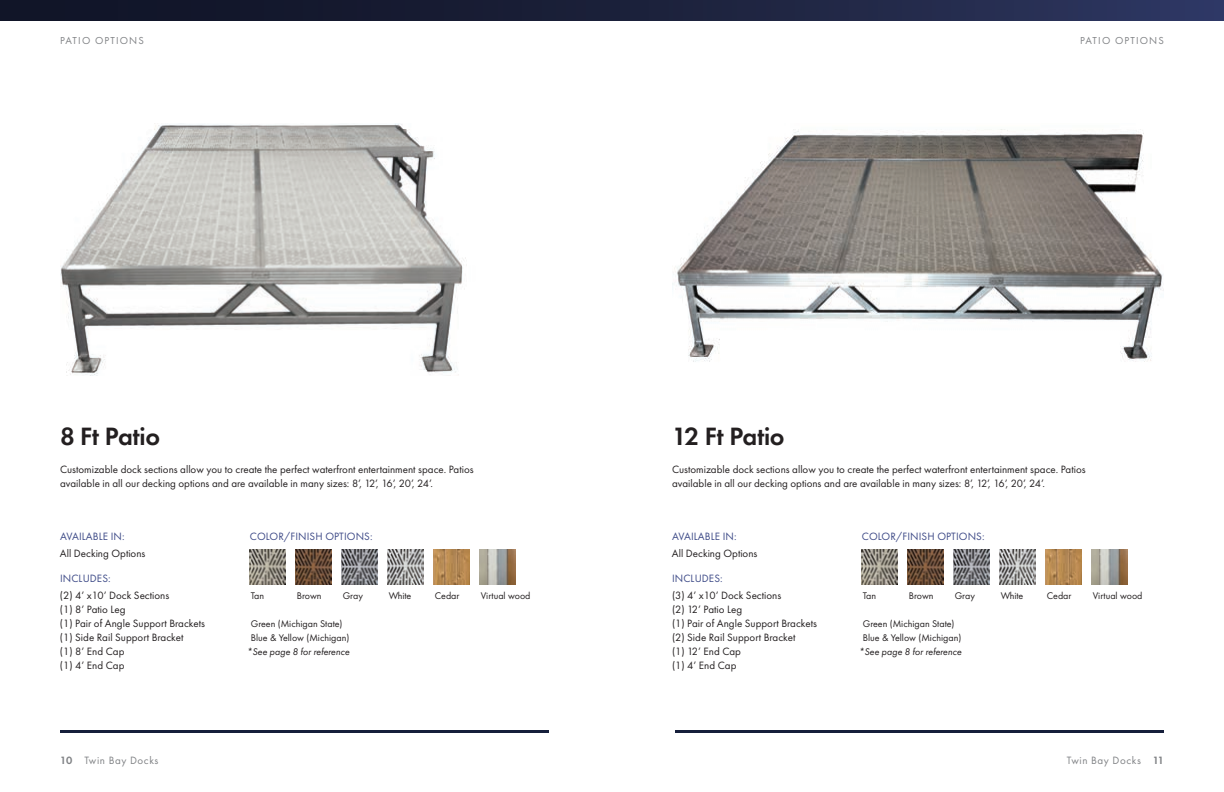
<style>
.page{position:relative;width:1224px;height:792px;background:#fff}
.page>*{position:absolute;margin:0;border:0;box-sizing:border-box;transform-origin:0 0}
.t1{font:600 26px "Futura PT";letter-spacing:-.01em;color:#231f20}
.t2{font:11px/14px "Futura PT";color:#231f20}
.t3{font:11px "Futura PT";letter-spacing:.01em;color:#3d4a87}
.t4{font:11px "Futura PT";letter-spacing:.01em;color:#3e4a87}
.t5{font:11px "Futura PT";letter-spacing:.05em;color:#808285}
.t6{font:10.5px "Futura PT";letter-spacing:.11em;color:#808285}
.t7{font:10px/14px "Futura PT";color:#231f20}
.t8{font:italic 10px "Futura PT";color:#231f20}
.s1{font-weight:600}
</style>
<div class="page">
<img style="left:672px;top:129px;width:492px;height:233px">
<img style="left:60px;top:123px;width:406px;height:252px">
<div style="left:0;top:0;width:1224px;height:21px;background:linear-gradient(to right,#0d101f,#2c355d)"></div>
<hr style="left:675px;top:730px;width:489px;height:3px;background:#161f3b">
<hr style="left:60px;top:730px;width:489px;height:3px;background:#161f3b">
<img style="left:250px;top:549px;width:36px;height:36px">
<img style="left:296px;top:549px;width:36px;height:36px">
<img style="left:342px;top:549px;width:36px;height:36px">
<img style="left:388px;top:549px;width:36px;height:36px">
<img style="left:434px;top:549px;width:36px;height:36px">
<img style="left:480px;top:549px;width:36px;height:36px">
<img style="left:862px;top:549px;width:36px;height:36px">
<img style="left:908px;top:549px;width:36px;height:36px">
<img style="left:954px;top:549px;width:36px;height:36px">
<img style="left:1000px;top:549px;width:36px;height:36px">
<img style="left:1046px;top:549px;width:36px;height:36px">
<img style="left:1092px;top:549px;width:36px;height:36px">
<p class="t6" style="left:60px;top:34px;width:85px">PATIO OPTIONS</p>
<p class="t6" style="left:1080px;top:34px;width:85px">PATIO OPTIONS</p>
<h1 class="t1" style="left:60px;top:420px;width:102px">8 Ft Patio</h1>
<p class="t2" style="left:60px;top:462px;width:415px">Customizable dock sections allow you to create the perfect waterfront entertainment space. Patios available in all our decking options and are available in many sizes: 8’, 12’, 16’, 20’, 24’.</p>
<h1 class="t1" style="left:672px;top:420px;width:114px">12 Ft Patio</h1>
<p class="t2" style="left:672px;top:462px;width:415px">Customizable dock sections allow you to create the perfect waterfront entertainment space. Patios available in all our decking options and are available in many sizes: 8’, 12’, 16’, 20’, 24’.</p>
<p class="t3" style="left:60px;top:530px;width:66px">AVAILABLE IN:</p>
<p class="t2" style="left:60px;top:546px;width:87px">All Decking Options</p>
<p class="t4" style="left:250px;top:530px;width:124px">COLOR/FINISH OPTIONS:</p>
<p class="t3" style="left:672px;top:530px;width:66px">AVAILABLE IN:</p>
<p class="t2" style="left:672px;top:546px;width:87px">All Decking Options</p>
<p class="t4" style="left:862px;top:530px;width:124px">COLOR/FINISH OPTIONS:</p>
<p class="t3" style="left:60px;top:572px;width:52px">INCLUDES:</p>
<p class="t2" style="left:60px;top:588px;width:146px">(2) 4’ x10’ Dock Sections<br>(1) 8’ Patio Leg<br>(1) Pair of Angle Support Brackets (1) Side Rail Support Bracket<br>(1) 8’ End Cap<br>(1) 4’ End Cap</p>
<p class="t7" style="left:251px;top:589px;width:15px">Tan</p>
<p class="t7" style="left:297px;top:589px;width:26px">Brown</p>
<p class="t7" style="left:343px;top:589px;width:22px">Gray</p>
<p class="t7" style="left:389px;top:589px;width:24px">White</p>
<p class="t7" style="left:251px;top:617px;width:100px">Green (Michigan State)<br>Blue &amp; Yellow (Michigan)</p>
<p class="t8" style="left:247px;top:646px;width:105px">*See page 8 for reference</p>
<p class="t7" style="left:435px;top:589px;width:26px">Cedar</p>
<p class="t7" style="left:481px;top:589px;width:51px">Virtual wood</p>
<p class="t3" style="left:672px;top:572px;width:52px">INCLUDES:</p>
<p class="t2" style="left:672px;top:588px;width:146px">(3) 4’ x10’ Dock Sections<br>(2) 12’ Patio Leg<br>(1) Pair of Angle Support Brackets (2) Side Rail Support Bracket<br>(1) 12’ End Cap<br>(1) 4’ End Cap</p>
<p class="t7" style="left:863px;top:589px;width:15px">Tan</p>
<p class="t7" style="left:909px;top:589px;width:26px">Brown</p>
<p class="t7" style="left:955px;top:589px;width:22px">Gray</p>
<p class="t7" style="left:1001px;top:589px;width:24px">White</p>
<p class="t7" style="left:863px;top:617px;width:100px">Green (Michigan State)<br>Blue &amp; Yellow (Michigan)</p>
<p class="t8" style="left:859px;top:646px;width:105px">*See page 8 for reference</p>
<p class="t7" style="left:1047px;top:589px;width:26px">Cedar</p>
<p class="t7" style="left:1093px;top:589px;width:51px">Virtual wood</p>
<p class="t5" style="left:60px;top:754px;width:100px"><span class="s1">10</span> Twin Bay Docks</p>
<p class="t5" style="left:1067px;top:754px;width:99px">Twin Bay Docks <span class="s1">11</span></p>
</div>
